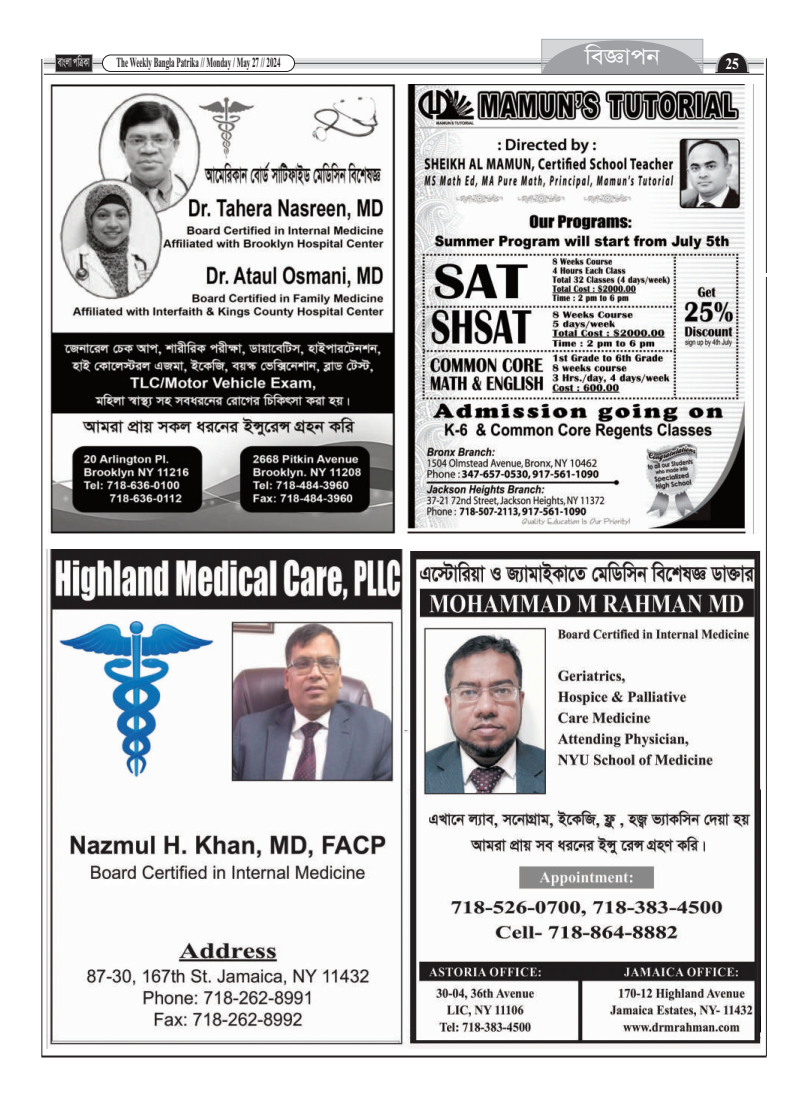
<style>
.page{position:relative;width:810px;height:1098px;background:#fff}
.page>*{position:absolute;margin:0;border:0;box-sizing:border-box;transform-origin:0 0}
.t1{font:26.6px "Sutonny MJ";color:#fff;scale:1.13 1}
.t2{font:700 16px "Times New Roman";color:#fff;scale:.85 1}
.t3{font:15px "Sutonny MJ";color:#fff;scale:.55 1}
.t4{font:700 14px "Times New Roman";color:#231f20;scale:.5 1}
</style>
<div class="page">
<hr style="left:42px;top:59px;width:1px;height:998px;background:#231f20">
<hr style="left:766px;top:58px;width:1px;height:998px;background:#231f20">
<hr style="left:42px;top:1056px;width:725px;height:2px;background:#231f20">
<hr style="left:44px;top:62px;width:720px;height:2px;background:#a8a9ad">
<hr style="left:44px;top:65px;width:720px;height:1px;background:#bcbdc0">
<hr style="left:44px;top:60px;width:720px;height:1px;background:#bcbdc0">
<hr style="left:44px;top:68px;width:720px;height:1px;background:#d1d2d4">
<hr style="left:44px;top:59px;width:720px;height:1px;background:#d1d2d4">
<hr style="left:44px;top:63px;width:720px;height:1px;background:#57585a">
<div style="left:56px;top:55px;width:36px;height:16px;background:#231f20"></div>
<div style="left:55px;top:54px;width:38px;height:18px;border:1px solid #a0a1a5"></div>
<hr style="left:44px;top:74px;width:720px;height:1px;background:#231f20">
<svg style="left:542px;top:39px;width:161px;height:35px"></svg>
<svg style="left:713px;top:53px;width:38px;height:20px"></svg>
<hr style="left:715px;top:72px;width:34px;height:1px;background:#231f20">
<svg style="left:102px;top:54px;width:193px;height:18px"></svg>
<img style="left:46px;top:549px;width:714px;height:499px">
<hr style="left:765px;top:273px;width:27px;height:4px;background:#fff">
<img style="left:414px;top:555px;width:342px;height:484px">
<div style="left:410px;top:551px;width:350px;height:492px;border:3px solid #231f20"></div>
<img style="left:48px;top:85px;width:706px;height:448px">
<p class="t3" style="left:58px;top:54px;width:59px">EVSJV CWÎKV</p>
<p class="t4" style="left:117px;top:54px;width:329px">The Weekly Bangla Patrika // Monday / May 27 // 2024</p>
<h1 class="t1" style="left:585px;top:42px;width:68px">WEÁVCB</h1>
<p class="t2" style="left:726px;top:54px;width:18px">25</p>
</div>
